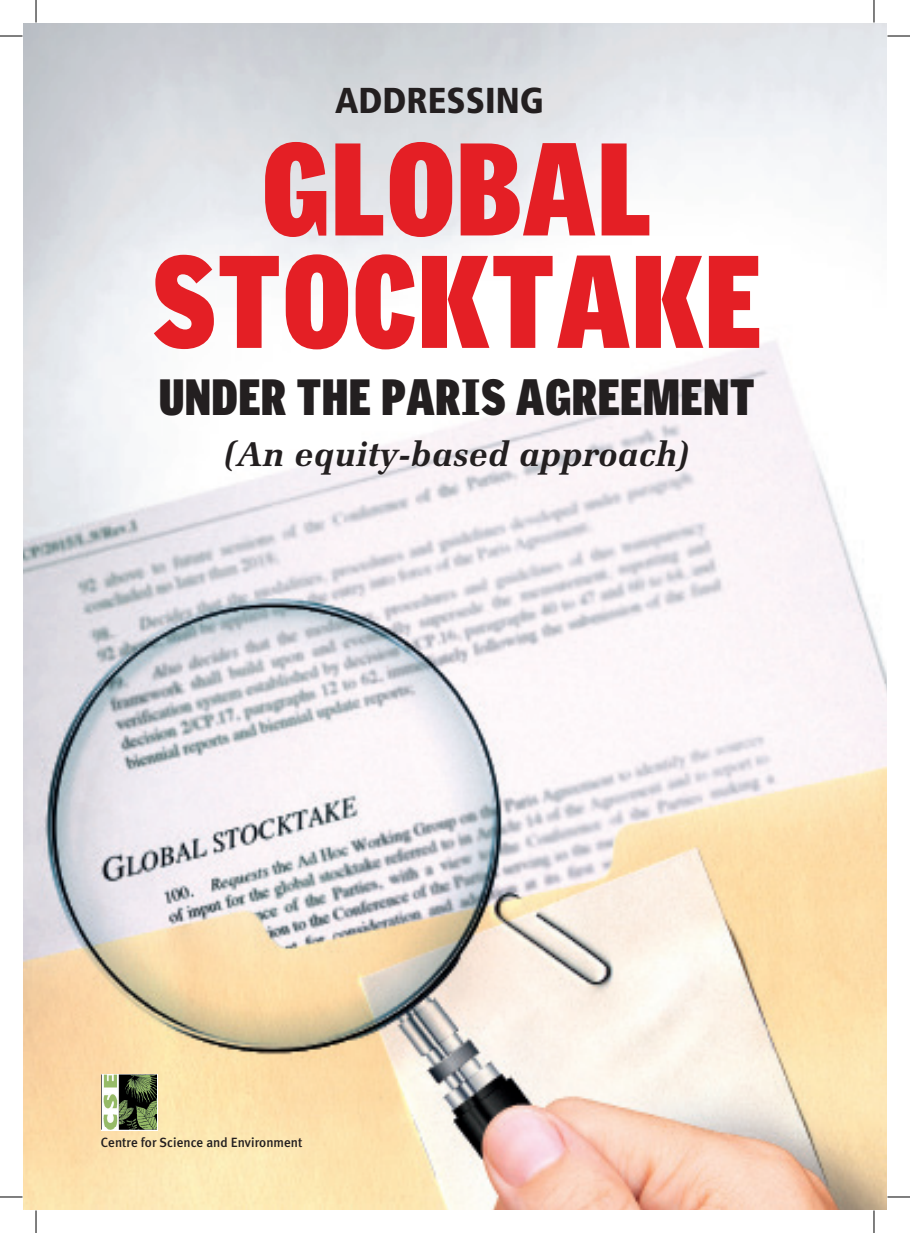
<style>
.page{position:relative;width:910px;height:1233px;background:#fff}
.page>*{position:absolute;margin:0;border:0;box-sizing:border-box;transform-origin:0 0}
.t1{font:900 127.8px/112.4px "Griffith Gothic Cond";letter-spacing:.02em;color:#e41f25;text-align:center}
.t2{font:900 49.5px "Griffith Gothic Cond";letter-spacing:.02em;color:#231f20}
.Footer_text{font:900 condensed 36px "Frutiger";color:#231f20}
.t3{font:italic 700 34.5px "Melior";letter-spacing:.005em;color:#231f20}
.t4{font:500 13.35px "Meta Plus";color:#231f20}
</style>
<div class="page">
<img style="left:23px;top:23px;width:863px;height:1187px">
<svg style="left:101px;top:1074px;width:57px;height:56px"></svg>
<img style="left:102px;top:1074px;width:55px;height:56px">
<svg style="left:0;top:36px;width:22px;height:1px"></svg>
<svg style="left:887px;top:36px;width:23px;height:1px"></svg>
<svg style="left:0;top:1197px;width:22px;height:1px"></svg>
<svg style="left:887px;top:1197px;width:23px;height:1px"></svg>
<svg style="left:36px;top:0;width:1px;height:22px"></svg>
<svg style="left:36px;top:1210px;width:1px;height:23px"></svg>
<svg style="left:873px;top:0;width:1px;height:22px"></svg>
<svg style="left:873px;top:1210px;width:1px;height:23px"></svg>
<p class="Footer_text" style="left:335px;top:79px;width:210px">ADDRESSING</p>
<p class="t1" style="left:152px;top:131px;width:610px">GLOBAL<br>STOCKTAKE</p>
<p class="t2" style="left:159px;top:369px;width:597px">UNDER THE PARIS AGREEMENT</p>
<p class="t3" style="left:224px;top:433px;width:466px">(An equity-based approach)</p>
<p class="t4" style="left:101px;top:1135px;width:203px">Centre for Science and Environment</p>
</div>
